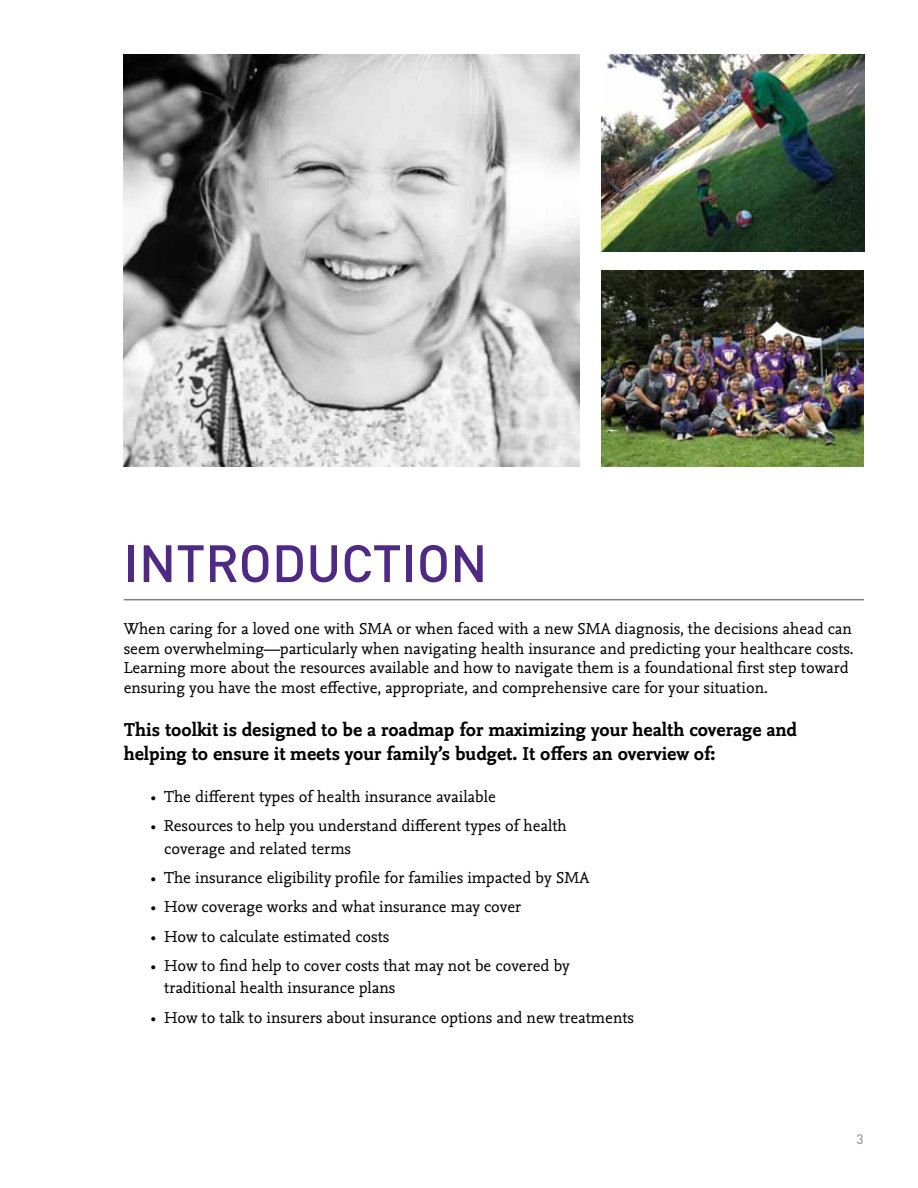
<style>
.page{position:relative;width:918px;height:1188px;background:#fff}
.page>*{position:absolute;margin:0;border:0;box-sizing:border-box;transform-origin:0 0}
.t1{font:500 51.75px "DINOT";color:#4f2a84}
.t2{font:700 19.5px/23.4px "Nexus Mix OT";color:#000}
.t3{font:16.5px/19.8px "Nexus Mix OT";color:#000}
.t4{font:13.5px "DINOT";color:#808285}
</style>
<div class="page">
<img style="left:124px;top:55px;width:456px;height:412px">
<img style="left:602px;top:270px;width:262px;height:197px">
<img style="left:602px;top:55px;width:262px;height:196px">
<hr style="left:124px;top:599px;width:740px;height:1px;background:#808285">
<h1 class="t1" style="left:124px;top:530px;width:84px">INTRO</h1>
<h1 class="t1" style="left:272px;top:530px;width:66px">DUCT</h1>
<h1 class="t1" style="left:402px;top:530px;width:87px">ION</h1>
<p class="t3" style="left:124px;top:619px;width:731px">When caring for a loved one with SMA or when faced with a new SMA diagnosis, the decisions ahead can seem overwhelming—particularly when navigating health insurance and predicting your healthcare costs.<br>Learning more about the resources available and how to navigate them is a foundational first step toward ensuring you have the most effective, appropriate, and comprehensive care for your situation.</p>
<p class="t2" style="left:124px;top:719px;width:675px">This toolkit is designed to be a roadmap for maximizing your health coverage and helping to ensure it meets your family’s budget. It offers an overview of:</p>
<p class="t3" style="left:151px;top:787px;width:347px">• The different types of health insurance available</p>
<p class="t3" style="left:164px;top:815px;width:404px;line-height:22.5px;text-indent:-13px">• Resources to help you understand different types of health coverage and related terms</p>
<p class="t3" style="left:151px;top:868px;width:440px">• The insurance eligibility profile for families impacted by SMA</p>
<p class="t3" style="left:151px;top:898px;width:372px">• How coverage works and what insurance may cover</p>
<p class="t3" style="left:151px;top:927px;width:240px">• How to calculate estimated costs</p>
<p class="t3" style="left:164px;top:955px;width:407px;line-height:22.5px;text-indent:-13px">• How to find help to cover costs that may not be covered by traditional health insurance plans</p>
<p class="t3" style="left:151px;top:1008px;width:485px">• How to talk to insurers about insurance options and new treatments</p>
<p class="t4" style="left:857px;top:1131px;width:9px">3</p>
</div>
